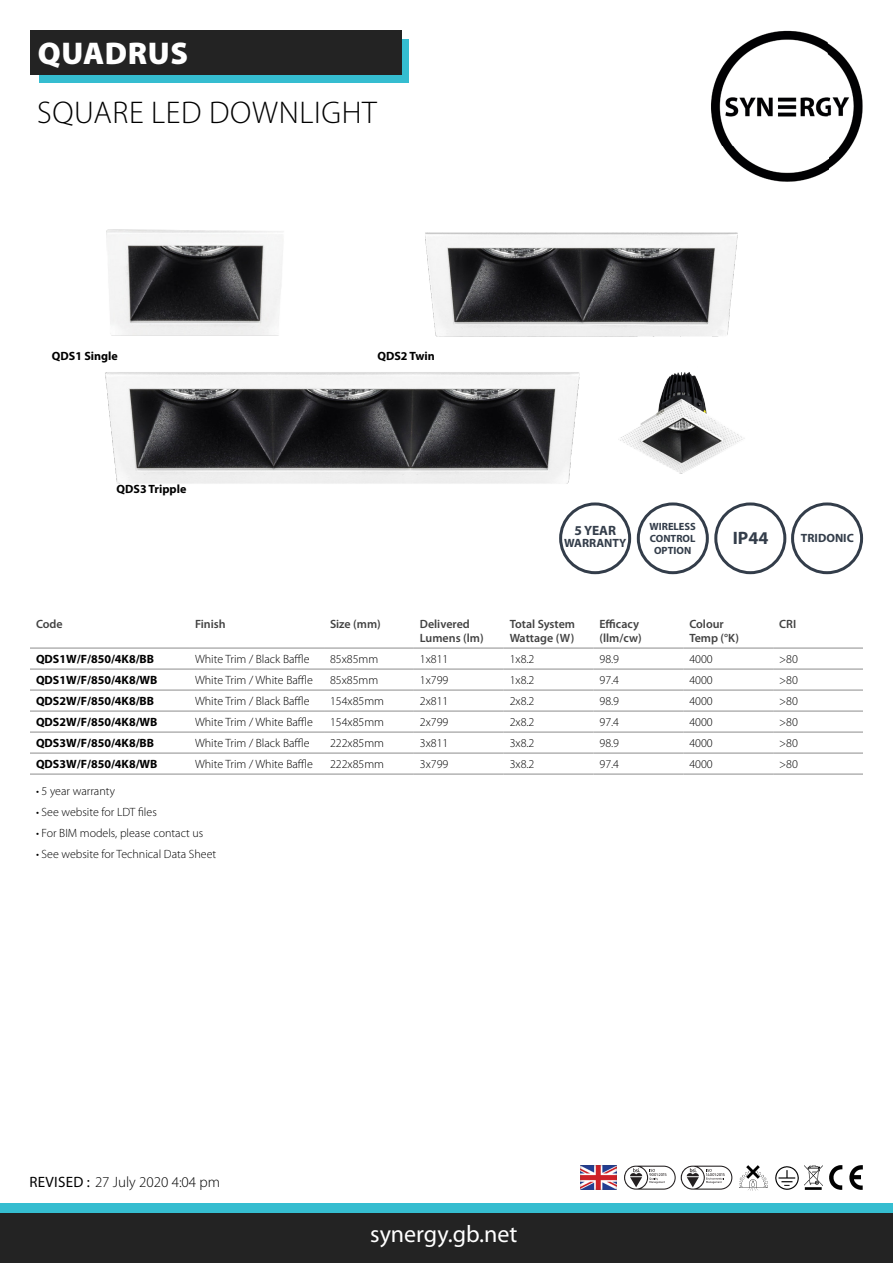
<style>
.page{position:relative;width:893px;height:1263px;background:#fff}
.page>*{position:absolute;margin:0;border:0;box-sizing:border-box;transform-origin:0 0}
.t1{font:300 31.5px "Myriad Pro";letter-spacing:.02em;color:#000}
.t2{font:900 31.5px "Myriad Pro";letter-spacing:.02em;color:#fff}
.t3{font:24px "Myriad Pro";color:#fff}
.t4{font:700 18px "Myriad Pro";color:#333d4a}
.t5{font:300 15px "Myriad Pro";color:#000}
.t6{font:700 13.5px "Myriad Pro";color:#333d4a}
.t7{font:300 12px "Myriad Pro";color:#000}
.t8{font:700 12px "Myriad Pro";color:#000}
.t9{font:600 12px "Myriad Pro";color:#424242}
.t10{font:700 12px "Myriad Pro";color:#333d4a}
.t11{font:700 10.5px "Myriad Pro";color:#333d4a}
.s1{font-weight:400}
</style>
<div class="page">
<img style="left:425px;top:232px;width:313px;height:105px">
<div style="left:39px;top:39px;width:370px;height:44px;background:#35bdd0"></div>
<div style="left:30px;top:30px;width:371px;height:44px;background:#232323"></div>
<div style="left:0;top:1203px;width:893px;height:59px;background:#35bdd0"></div>
<div style="left:0;top:1213px;width:893px;height:50px;background:#232323"></div>
<img style="left:711px;top:30px;width:152px;height:152px">
<div style="left:791px;top:502px;width:72px;height:72px;border:3px solid #333d4a;border-radius:50%"></div>
<div style="left:714px;top:502px;width:72px;height:72px;border:3px solid #333d4a;border-radius:50%"></div>
<hr style="left:30px;top:668px;width:159px;height:2px;background:#999">
<hr style="left:189px;top:668px;width:135px;height:2px;background:#999">
<hr style="left:324px;top:668px;width:90px;height:2px;background:#999">
<hr style="left:414px;top:668px;width:90px;height:2px;background:#999">
<hr style="left:504px;top:668px;width:89px;height:2px;background:#999">
<hr style="left:593px;top:668px;width:90px;height:2px;background:#999">
<hr style="left:683px;top:668px;width:90px;height:2px;background:#999">
<hr style="left:773px;top:668px;width:90px;height:2px;background:#999">
<hr style="left:30px;top:689px;width:159px;height:2px;background:#999">
<hr style="left:189px;top:689px;width:135px;height:2px;background:#999">
<hr style="left:324px;top:689px;width:90px;height:2px;background:#999">
<hr style="left:414px;top:689px;width:90px;height:2px;background:#999">
<hr style="left:504px;top:689px;width:89px;height:2px;background:#999">
<hr style="left:593px;top:689px;width:90px;height:2px;background:#999">
<hr style="left:683px;top:689px;width:90px;height:2px;background:#999">
<hr style="left:773px;top:689px;width:90px;height:2px;background:#999">
<hr style="left:30px;top:710px;width:159px;height:2px;background:#999">
<hr style="left:189px;top:710px;width:135px;height:2px;background:#999">
<hr style="left:324px;top:710px;width:90px;height:2px;background:#999">
<hr style="left:414px;top:710px;width:90px;height:2px;background:#999">
<hr style="left:504px;top:710px;width:89px;height:2px;background:#999">
<hr style="left:593px;top:710px;width:90px;height:2px;background:#999">
<hr style="left:683px;top:710px;width:90px;height:2px;background:#999">
<hr style="left:773px;top:710px;width:90px;height:2px;background:#999">
<hr style="left:30px;top:731px;width:159px;height:2px;background:#999">
<hr style="left:189px;top:731px;width:135px;height:2px;background:#999">
<hr style="left:324px;top:731px;width:90px;height:2px;background:#999">
<hr style="left:414px;top:731px;width:90px;height:2px;background:#999">
<hr style="left:504px;top:731px;width:89px;height:2px;background:#999">
<hr style="left:593px;top:731px;width:90px;height:2px;background:#999">
<hr style="left:683px;top:731px;width:90px;height:2px;background:#999">
<hr style="left:773px;top:731px;width:90px;height:2px;background:#999">
<hr style="left:30px;top:752px;width:159px;height:2px;background:#999">
<hr style="left:189px;top:752px;width:135px;height:2px;background:#999">
<hr style="left:324px;top:752px;width:90px;height:2px;background:#999">
<hr style="left:414px;top:752px;width:90px;height:2px;background:#999">
<hr style="left:504px;top:752px;width:89px;height:2px;background:#999">
<hr style="left:593px;top:752px;width:90px;height:2px;background:#999">
<hr style="left:683px;top:752px;width:90px;height:2px;background:#999">
<hr style="left:773px;top:752px;width:90px;height:2px;background:#999">
<hr style="left:30px;top:773px;width:159px;height:2px;background:#999">
<hr style="left:189px;top:773px;width:135px;height:2px;background:#999">
<hr style="left:324px;top:773px;width:90px;height:2px;background:#999">
<hr style="left:414px;top:773px;width:90px;height:2px;background:#999">
<hr style="left:504px;top:773px;width:89px;height:2px;background:#999">
<hr style="left:593px;top:773px;width:90px;height:2px;background:#999">
<hr style="left:683px;top:773px;width:90px;height:2px;background:#999">
<hr style="left:773px;top:773px;width:90px;height:2px;background:#999">
<hr style="left:30px;top:647px;width:159px;height:2px;background:#999">
<hr style="left:189px;top:647px;width:135px;height:2px;background:#999">
<hr style="left:324px;top:647px;width:90px;height:2px;background:#999">
<hr style="left:414px;top:647px;width:90px;height:2px;background:#999">
<hr style="left:504px;top:647px;width:89px;height:2px;background:#999">
<hr style="left:593px;top:647px;width:90px;height:2px;background:#999">
<hr style="left:683px;top:647px;width:90px;height:2px;background:#999">
<hr style="left:773px;top:647px;width:90px;height:2px;background:#999">
<img style="left:829px;top:1166px;width:33px;height:23px">
<img style="left:804px;top:1165px;width:18px;height:24px">
<svg style="left:624px;top:1166px;width:108px;height:23px"></svg>
<img style="left:775px;top:1166px;width:24px;height:23px">
<img style="left:580px;top:1165px;width:36px;height:24px">
<img style="left:739px;top:1165px;width:28px;height:25px">
<img style="left:106px;top:229px;width:177px;height:107px">
<img style="left:105px;top:372px;width:475px;height:112px">
<img style="left:618px;top:372px;width:127px;height:102px">
<div style="left:637px;top:502px;width:72px;height:72px;border:3px solid #333d4a;border-radius:50%"></div>
<div style="left:559px;top:502px;width:72px;height:72px;border:3px solid #333d4a;border-radius:50%"></div>
<p class="t2" style="left:38px;top:36px;width:152px">QUADRUS</p>
<p class="t1" style="left:37px;top:95px;width:341px">SQUARE LED DOWNLIGHT</p>
<p class="t8" style="left:52px;top:348px;width:67px">QDS1 Single</p>
<p class="t8" style="left:377px;top:348px;width:59px">QDS2 Twin</p>
<p class="t8" style="left:117px;top:481px;width:71px">QDS3 Tripple</p>
<p class="t9" style="left:36px;top:616px;width:28px">Code</p>
<p class="t9" style="left:195px;top:616px;width:32px">Finish</p>
<p class="t9" style="left:330px;top:616px;width:52px">Size (mm)</p>
<p class="t9" style="left:420px;top:616px;width:52px">Delivered</p>
<p class="t9" style="left:420px;top:630px;width:65px">Lumens (lm)</p>
<p class="t6" style="left:574px;top:522px;width:43px">5 YEAR</p>
<p class="t10" style="left:564px;top:535px;width:64px">WARRANTY</p>
<p class="t11" style="left:649px;top:520px;width:48px">WIRELESS</p>
<p class="t11" style="left:650px;top:532px;width:47px">CONTROL</p>
<p class="t11" style="left:654px;top:544px;width:39px">OPTION</p>
<p class="t4" style="left:733px;top:527px;width:37px">IP44</p>
<p class="t10" style="left:801px;top:530px;width:54px">TRIDONIC</p>
<p class="t9" style="left:510px;top:616px;width:67px">Total System</p>
<p class="t9" style="left:510px;top:630px;width:66px">Wattage (W)</p>
<p class="t9" style="left:599px;top:616px;width:41px">Efficacy</p>
<p class="t9" style="left:599px;top:630px;width:44px">(llm/cw)</p>
<p class="t9" style="left:689px;top:616px;width:36px">Colour</p>
<p class="t9" style="left:689px;top:630px;width:51px">Temp (°K)</p>
<p class="t9" style="left:779px;top:616px;width:19px">CRI</p>
<p class="t8" style="left:36px;top:651px;width:120px">QDS1W/F/850/4K8/BB</p>
<p class="t7" style="left:195px;top:652px;width:116px">White Trim / Black Baffle</p>
<p class="t7" style="left:330px;top:652px;width:50px">85x85mm</p>
<p class="t7" style="left:420px;top:652px;width:30px">1x811</p>
<p class="t7" style="left:510px;top:652px;width:26px">1x8.2</p>
<p class="t7" style="left:599px;top:652px;width:21px">98.9</p>
<p class="t7" style="left:689px;top:652px;width:25px">4000</p>
<p class="t7" style="left:779px;top:652px;width:20px">&gt;80</p>
<p class="t8" style="left:36px;top:672px;width:123px">QDS1W/F/850/4K8/WB</p>
<p class="t7" style="left:195px;top:673px;width:119px">White Trim / White Baffle</p>
<p class="t7" style="left:330px;top:673px;width:50px">85x85mm</p>
<p class="t7" style="left:420px;top:673px;width:30px">1x799</p>
<p class="t7" style="left:510px;top:673px;width:26px">1x8.2</p>
<p class="t7" style="left:599px;top:673px;width:21px">97.4</p>
<p class="t7" style="left:689px;top:673px;width:25px">4000</p>
<p class="t7" style="left:779px;top:673px;width:20px">&gt;80</p>
<p class="t8" style="left:36px;top:693px;width:120px">QDS2W/F/850/4K8/BB</p>
<p class="t7" style="left:195px;top:694px;width:116px">White Trim / Black Baffle</p>
<p class="t7" style="left:330px;top:694px;width:56px">154x85mm</p>
<p class="t7" style="left:420px;top:694px;width:30px">2x811</p>
<p class="t7" style="left:510px;top:694px;width:26px">2x8.2</p>
<p class="t7" style="left:599px;top:694px;width:21px">98.9</p>
<p class="t7" style="left:689px;top:694px;width:25px">4000</p>
<p class="t7" style="left:779px;top:694px;width:20px">&gt;80</p>
<p class="t8" style="left:36px;top:714px;width:123px">QDS2W/F/850/4K8/WB</p>
<p class="t7" style="left:195px;top:715px;width:119px">White Trim / White Baffle</p>
<p class="t7" style="left:330px;top:715px;width:56px">154x85mm</p>
<p class="t7" style="left:420px;top:715px;width:30px">2x799</p>
<p class="t7" style="left:510px;top:715px;width:26px">2x8.2</p>
<p class="t7" style="left:599px;top:715px;width:21px">97.4</p>
<p class="t7" style="left:689px;top:715px;width:25px">4000</p>
<p class="t7" style="left:779px;top:715px;width:20px">&gt;80</p>
<p class="t8" style="left:36px;top:735px;width:120px">QDS3W/F/850/4K8/BB</p>
<p class="t7" style="left:195px;top:736px;width:116px">White Trim / Black Baffle</p>
<p class="t7" style="left:330px;top:736px;width:56px">222x85mm</p>
<p class="t7" style="left:420px;top:736px;width:30px">3x811</p>
<p class="t7" style="left:510px;top:736px;width:26px">3x8.2</p>
<p class="t7" style="left:599px;top:736px;width:21px">98.9</p>
<p class="t7" style="left:689px;top:736px;width:25px">4000</p>
<p class="t7" style="left:779px;top:736px;width:20px">&gt;80</p>
<p class="t8" style="left:36px;top:756px;width:123px">QDS3W/F/850/4K8/WB</p>
<p class="t7" style="left:195px;top:757px;width:119px">White Trim / White Baffle</p>
<p class="t7" style="left:330px;top:757px;width:56px">222x85mm</p>
<p class="t7" style="left:420px;top:757px;width:30px">3x799</p>
<p class="t7" style="left:510px;top:757px;width:26px">3x8.2</p>
<p class="t7" style="left:599px;top:757px;width:21px">97.4</p>
<p class="t7" style="left:689px;top:757px;width:25px">4000</p>
<p class="t7" style="left:779px;top:757px;width:20px">&gt;80</p>
<p class="t7" style="left:36px;top:784px;width:80px">• 5 year warranty</p>
<p class="t7" style="left:36px;top:805px;width:122px">• See website for LDT files</p>
<p class="t7" style="left:36px;top:826px;width:169px">• For BIM models, please contact us</p>
<p class="t7" style="left:36px;top:847px;width:182px">• See website for Technical Data Sheet</p>
<p class="t5" style="left:29px;top:1174px;width:192px"><span class="s1">REVISED :</span> 27 July 2020 4:04 pm</p>
<p class="t3" style="left:370px;top:1219px;width:149px">synergy.gb.net</p>
</div>
